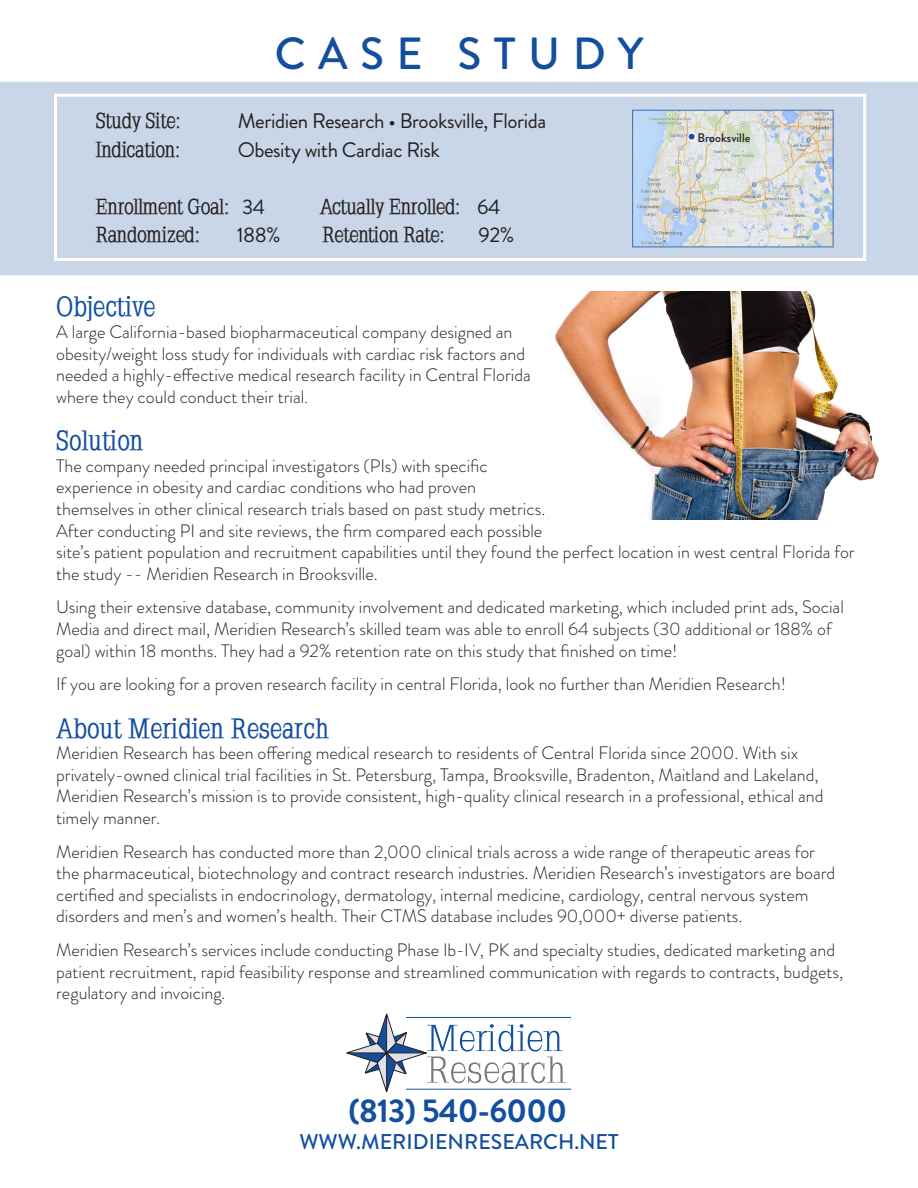
<style>
.page{position:relative;width:918px;height:1188px;background:#fff}
.page>*{position:absolute;margin:0;border:0;box-sizing:border-box;transform-origin:0 0}
.t1{font:500 45px "Brandon Grotesque";letter-spacing:.28em;color:#134f9e}
.t2{font:700 33px "Brandon Grotesque";letter-spacing:-.02em;color:#134f9e}
.t3{font:28.2px "Myriad Pro";color:#134f9e}
.t4{font:700 27px "Napoleodoni";color:#134f9e}
.t5{font:500 21.3px "Brandon Grotesque";color:#134f9e}
.t6{font:700 21px "Napoleodoni";letter-spacing:-.02em;color:#231f20}
.t7{font:21px "Brandon Grotesque";letter-spacing:-.02em;color:#231f20}
.t8{font:300 18px/21.6px "Brandon Grotesque";color:#231f20}
.t9{font:500 12.45px "Brandon Grotesque";color:#231f20}
.s1{font-family:"Brandon Grotesque";font-weight:400}
</style>
<div class="page">
<div style="left:0;top:82px;width:918px;height:193px;background:#c9d6e8"></div>
<div style="left:54px;top:94px;width:812px;height:167px;border:3px solid #fff"></div>
<img style="left:547px;top:291px;width:332px;height:228px">
<img style="left:634px;top:112px;width:198px;height:133px">
<div style="left:687px;top:132px;width:9px;height:9px;border:3px solid #fff;border-radius:50%"></div>
<svg style="left:346px;top:1013px;width:220px;height:80px"></svg>
<hr style="left:406px;top:1089px;width:164px;height:1px;background:#144f9e">
<hr style="left:406px;top:1017px;width:164px;height:1px;background:#144f9e">
<p class="t1" style="left:275px;top:22px;width:370px">CASE STUDY</p>
<p class="t6" style="left:96px;top:109px;width:86px">Study Site:</p>
<p class="t7" style="left:238px;top:107px;width:310px">Meridien Research • Brooksville, Florida</p>
<p class="t6" style="left:96px;top:137px;width:86px">Indication:</p>
<p class="t7" style="left:238px;top:135px;width:204px">Obesity with Cardiac Risk</p>
<p class="t6" style="left:96px;top:194px;width:171px">Enrollment Goal: <span class="s1">34</span></p>
<p class="t6" style="left:320px;top:194px;width:182px">Actually Enrolled: <span class="s1">64</span></p>
<p class="t6" style="left:96px;top:223px;width:105px">Randomized:</p>
<p class="t7" style="left:237px;top:221px;width:45px">188%</p>
<p class="t6" style="left:323px;top:223px;width:123px">Retention Rate:</p>
<p class="t7" style="left:479px;top:221px;width:37px">92%</p>
<p class="t3" style="left:688px;top:117px;width:9px">•</p>
<p class="t9" style="left:698px;top:129px;width:54px">Brooksville</p>
<p class="t4" style="left:56px;top:291px;width:101px">Objective</p>
<p class="t8" style="left:56px;top:321px;width:476px">A large California-based biopharmaceutical company designed an obesity/weight loss study for individuals with cardiac risk factors and needed a highly-effective medical research facility in Central Florida where they could conduct their trial.</p>
<p class="t4" style="left:56px;top:425px;width:89px">Solution</p>
<p class="t8" style="left:56px;top:455px;width:800px">The company needed principal investigators (PIs) with specific<br>experience in obesity and cardiac conditions who had proven<br>themselves in other clinical research trials based on past study metrics.<br>After conducting PI and site reviews, the firm compared each possible<br>site’s patient population and recruitment capabilities until they found the perfect location in west central Florida for the study -- Meridien Research in Brooksville.</p>
<p class="t8" style="left:56px;top:597px;width:789px">Using their extensive database, community involvement and dedicated marketing, which included print ads, Social<br>Media and direct mail, Meridien Research’s skilled team was able to enroll 64 subjects (30 additional or 188% of goal) within 18 months. They had a 92% retention rate on this study that finished on time!</p>
<p class="t8" style="left:56px;top:673px;width:731px">If you are looking for a proven research facility in central Florida, look no further than Meridien Research!</p>
<p class="t4" style="left:56px;top:713px;width:274px">About Meridien Research</p>
<p class="t8" style="left:56px;top:742px;width:769px">Meridien Research has been offering medical research to residents of Central Florida since 2000. With six privately-owned clinical trial facilities in St. Petersburg, Tampa, Brooksville, Bradenton, Maitland and Lakeland, Meridien Research’s mission is to provide consistent, high-quality clinical research in a professional, ethical and timely manner.</p>
<p class="t8" style="left:56px;top:841px;width:781px">Meridien Research has conducted more than 2,000 clinical trials across a wide range of therapeutic areas for the pharmaceutical, biotechnology and contract research industries. Meridien Research’s investigators are board certified and specialists in endocrinology, dermatology, internal medicine, cardiology, central nervous system disorders and men’s and women’s health. Their CTMS database includes 90,000+ diverse patients.</p>
<p class="t8" style="left:56px;top:939px;width:789px">Meridien Research’s services include conducting Phase Ib-IV, PK and specialty studies, dedicated marketing and patient recruitment, rapid feasibility response and streamlined communication with regards to contracts, budgets, regulatory and invoicing.</p>
<p class="t2" style="left:348px;top:1088px;width:220px">(813) 540-6000</p>
<p class="t5" style="left:299px;top:1127px;width:321px">WWW.MERIDIENRESEARCH.NET</p>
</div>
